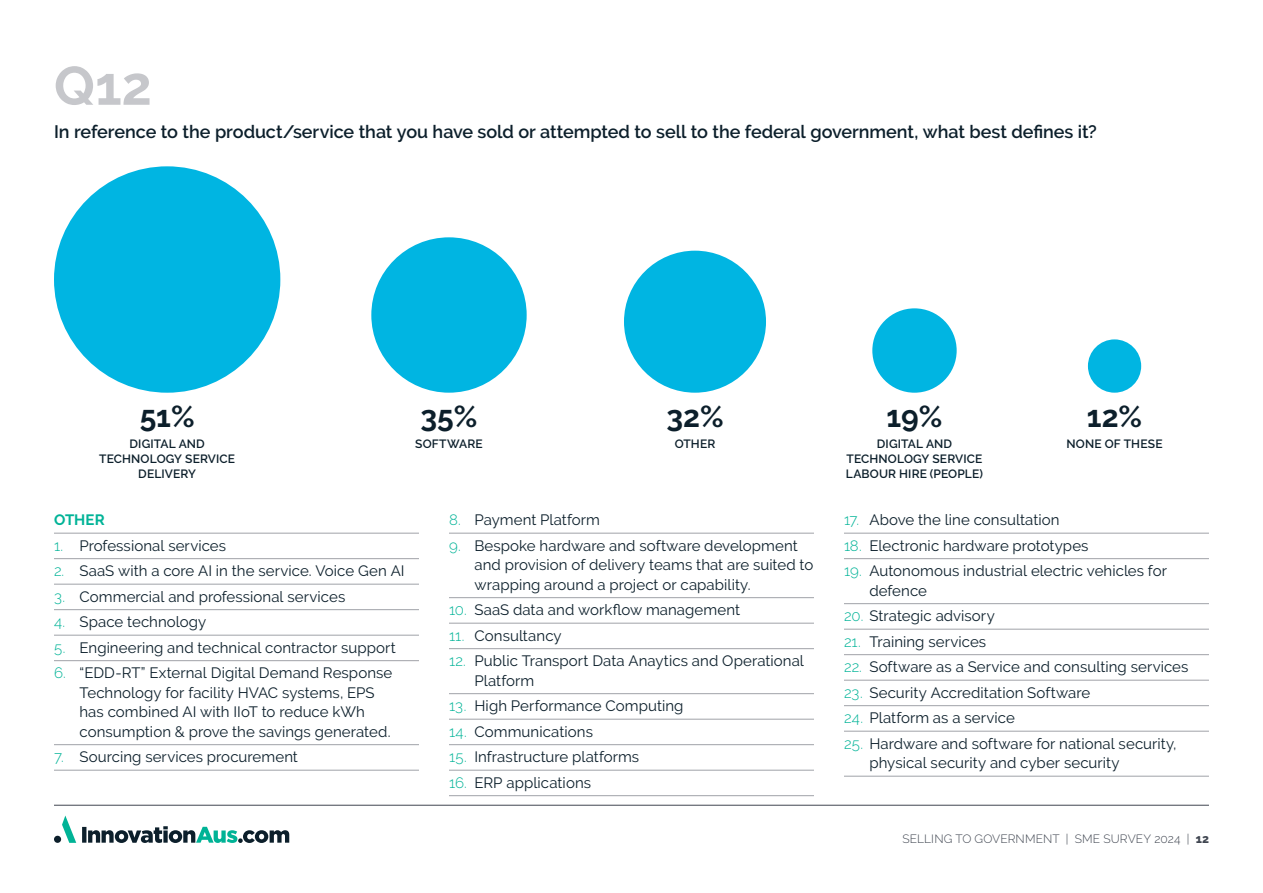
<style>
.page{position:relative;width:1263px;height:893px;background:#fff}
.page>*{position:absolute;margin:0;border:0;box-sizing:border-box;transform-origin:0 0}
.t1{font:700 54px "Raleway";color:#c6c7cb}
.t2{font:700 30px "Raleway";color:#0c1f2b}
.t3{font:600 18px "Raleway";letter-spacing:-.005em;color:#0c1f2b}
.t4{font:15px/19.5px "Raleway";letter-spacing:.005em;color:#0c1f2b}
.t5{font:700 15px "Raleway";letter-spacing:.005em;color:#00b397}
.t6{font:600 12px/15px "Raleway";letter-spacing:.01em;color:#0c1f2b;text-align:center}
.t7{font:300 12px "Raleway";letter-spacing:.01em;color:#404651}
.s1{font-weight:300;color:#00b397}
.s2{font-weight:800}
</style>
<div class="page">
<hr style="left:54px;top:805px;width:1155px;height:1px;background:#404651">
<svg style="left:62px;top:815px;width:14px;height:28px"></svg>
<svg style="left:82px;top:826px;width:207px;height:17px"></svg>
<div style="left:54px;top:836px;width:7px;height:7px;background:#0c1f2b;border-radius:50%"></div>
<hr style="left:54px;top:533px;width:365px;height:1px;background:#a0a2a8">
<hr style="left:54px;top:558px;width:365px;height:1px;background:#a0a2a8">
<hr style="left:54px;top:584px;width:365px;height:1px;background:#a0a2a8">
<hr style="left:54px;top:609px;width:365px;height:1px;background:#a0a2a8">
<hr style="left:54px;top:635px;width:365px;height:1px;background:#a0a2a8">
<hr style="left:54px;top:660px;width:365px;height:1px;background:#a0a2a8">
<hr style="left:54px;top:744px;width:365px;height:1px;background:#a0a2a8">
<hr style="left:54px;top:770px;width:365px;height:1px;background:#a0a2a8">
<div style="left:371px;top:237px;width:156px;height:156px;background:#00b5e2;border-radius:50%"></div>
<div style="left:1088px;top:339px;width:53px;height:54px;background:#00b5e2;border-radius:50%"></div>
<div style="left:54px;top:166px;width:226px;height:227px;background:#00b5e2;border-radius:50%"></div>
<div style="left:872px;top:308px;width:85px;height:85px;background:#00b5e2;border-radius:50%"></div>
<div style="left:624px;top:251px;width:142px;height:142px;background:#00b5e2;border-radius:50%"></div>
<hr style="left:449px;top:533px;width:365px;height:1px;background:#a0a2a8">
<hr style="left:449px;top:597px;width:365px;height:1px;background:#a0a2a8">
<hr style="left:449px;top:623px;width:365px;height:1px;background:#a0a2a8">
<hr style="left:449px;top:648px;width:365px;height:1px;background:#a0a2a8">
<hr style="left:449px;top:693px;width:365px;height:1px;background:#a0a2a8">
<hr style="left:449px;top:719px;width:365px;height:1px;background:#a0a2a8">
<hr style="left:449px;top:744px;width:365px;height:1px;background:#a0a2a8">
<hr style="left:449px;top:770px;width:365px;height:1px;background:#a0a2a8">
<hr style="left:449px;top:795px;width:365px;height:1px;background:#a0a2a8">
<hr style="left:844px;top:533px;width:365px;height:1px;background:#a0a2a8">
<hr style="left:844px;top:558px;width:365px;height:1px;background:#a0a2a8">
<hr style="left:844px;top:603px;width:365px;height:1px;background:#a0a2a8">
<hr style="left:844px;top:629px;width:365px;height:1px;background:#a0a2a8">
<hr style="left:844px;top:654px;width:365px;height:1px;background:#a0a2a8">
<hr style="left:844px;top:680px;width:365px;height:1px;background:#a0a2a8">
<hr style="left:844px;top:705px;width:365px;height:1px;background:#a0a2a8">
<hr style="left:844px;top:731px;width:365px;height:1px;background:#a0a2a8">
<hr style="left:844px;top:776px;width:365px;height:1px;background:#a0a2a8">
<h1 class="t1" style="left:54px;top:55px;width:99px">Q12</h1>
<p class="t3" style="left:54px;top:122px;width:1044px">In reference to the product/service that you have sold or attempted to sell to the federal government, what best defines it?</p>
<h2 class="t2" style="left:140px;top:400px;width:57px">51%</h2>
<p class="t6" style="left:99px;top:437px;width:137px">DIGITAL AND<br>TECHNOLOGY SERVICE<br>DELIVERY</p>
<h2 class="t2" style="left:420px;top:400px;width:58px">35%</h2>
<p class="t6" style="left:415px;top:437px;width:69px">SOFTWARE</p>
<h2 class="t2" style="left:666px;top:400px;width:59px">32%</h2>
<p class="t6" style="left:675px;top:437px;width:42px">OTHER</p>
<p class="t5" style="left:54px;top:512px;width:52px">OTHER</p>
<p class="t4" style="left:54px;top:536px;width:174px"><span class="s1">1.</span> Professional services</p>
<p class="t4" style="left:54px;top:561px;width:352px"><span class="s1">2.</span> SaaS with a core AI in the service. Voice Gen AI</p>
<p class="t4" style="left:54px;top:587px;width:293px"><span class="s1">3.</span> Commercial and professional services</p>
<p class="t4" style="left:54px;top:612px;width:154px"><span class="s1">4.</span> Space technology</p>
<p class="t4" style="left:54px;top:638px;width:343px"><span class="s1">5.</span> Engineering and technical contractor support</p>
<p class="t4" style="left:80px;top:663px;width:314px;text-indent:-26px"><span class="s1">6.</span> “EDD-RT” External Digital Demand Response Technology for facility HVAC systems, EPS has combined AI with IIoT to reduce kWh consumption &amp; prove the savings generated.</p>
<p class="t4" style="left:54px;top:747px;width:245px"><span class="s1">7.</span> Sourcing services procurement</p>
<p class="t4" style="left:449px;top:510px;width:152px"><span class="s1">8.</span> Payment Platform</p>
<p class="t4" style="left:474px;top:536px;width:340px;text-indent:-26px"><span class="s1">9.</span> Bespoke hardware and software development and provision of delivery teams that are suited to wrapping around a project or capability.</p>
<p class="t4" style="left:449px;top:600px;width:293px"><span class="s1">10.</span> SaaS data and workflow management</p>
<p class="t4" style="left:449px;top:626px;width:114px"><span class="s1">11.</span> Consultancy</p>
<p class="t4" style="left:474px;top:651px;width:331px;text-indent:-26px"><span class="s1">12.</span> Public Transport Data Anaytics and Operational<br>Platform</p>
<p class="t4" style="left:449px;top:696px;width:236px"><span class="s1">13.</span> High Performance Computing</p>
<p class="t4" style="left:449px;top:722px;width:145px"><span class="s1">14.</span> Communications</p>
<p class="t4" style="left:449px;top:747px;width:192px"><span class="s1">15.</span> Infrastructure platforms</p>
<p class="t4" style="left:449px;top:773px;width:144px"><span class="s1">16.</span> ERP applications</p>
<h2 class="t2" style="left:886px;top:400px;width:58px">19%</h2>
<p class="t6" style="left:846px;top:437px;width:139px">DIGITAL AND<br>TECHNOLOGY SERVICE<br>LABOUR HIRE (PEOPLE)</p>
<h2 class="t2" style="left:1087px;top:400px;width:57px">12%</h2>
<p class="t6" style="left:1066px;top:437px;width:98px">NONE OF THESE</p>
<p class="t4" style="left:844px;top:510px;width:217px"><span class="s1">17.</span> Above the line consultation</p>
<p class="t4" style="left:844px;top:536px;width:246px"><span class="s1">18.</span> Electronic hardware prototypes</p>
<p class="t4" style="left:869px;top:561px;width:299px;text-indent:-26px"><span class="s1">19.</span> Autonomous industrial electric vehicles for defence</p>
<p class="t4" style="left:844px;top:606px;width:152px"><span class="s1">20.</span> Strategic advisory</p>
<p class="t4" style="left:844px;top:632px;width:144px"><span class="s1">21.</span> Training services</p>
<p class="t4" style="left:844px;top:657px;width:346px"><span class="s1">22.</span> Software as a Service and consulting services</p>
<p class="t4" style="left:844px;top:683px;width:248px"><span class="s1">23.</span> Security Accreditation Software</p>
<p class="t4" style="left:844px;top:708px;width:172px"><span class="s1">24.</span> Platform as a service</p>
<p class="t4" style="left:869px;top:734px;width:309px;text-indent:-26px"><span class="s1">25.</span> Hardware and software for national security, physical security and cyber security</p>
<p class="t7" style="left:902px;top:831px;width:308px">SELLING TO GOVERNMENT | SME SURVEY 2024 | <span class="s2">12</span></p>
</div>
